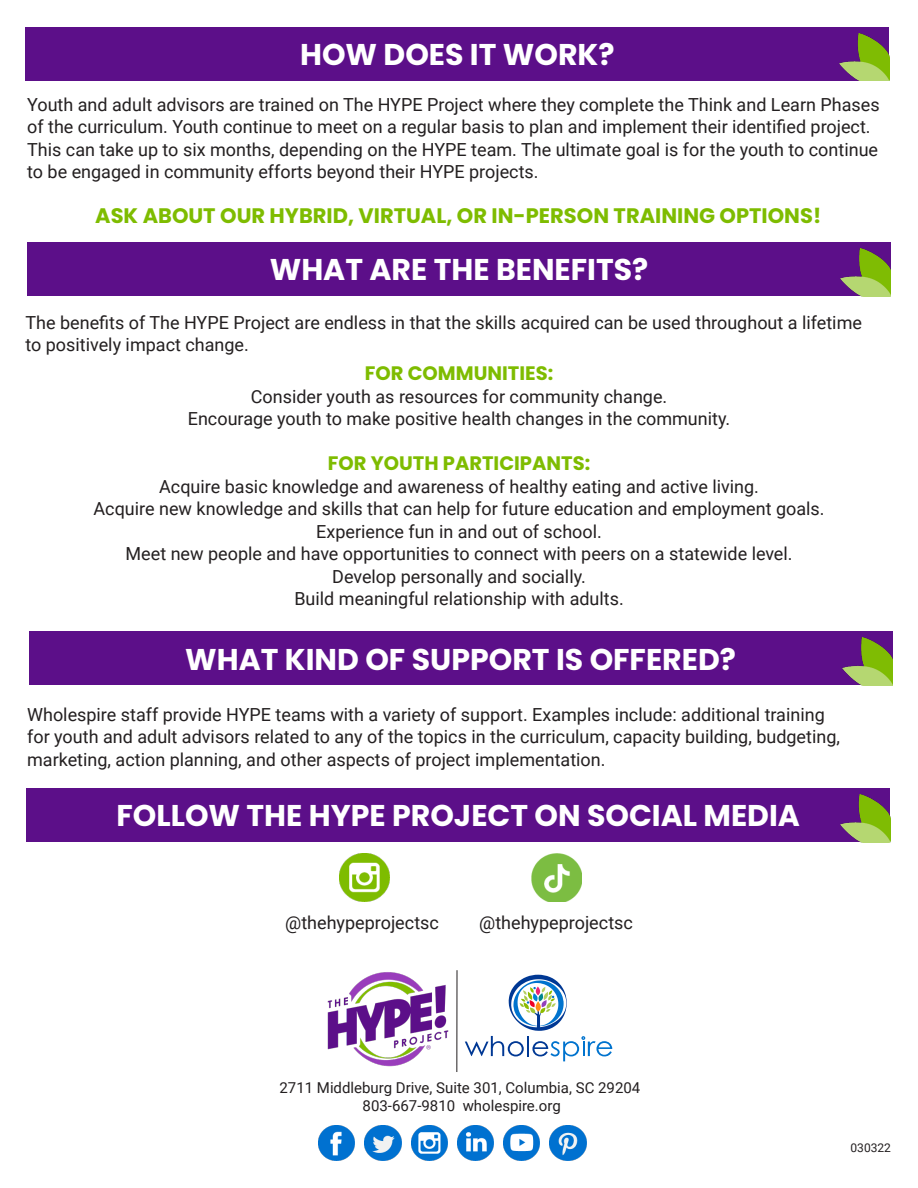
<style>
.page{position:relative;width:918px;height:1188px;background:#fff}
.page>*{position:absolute;margin:0;border:0;box-sizing:border-box;transform-origin:0 0}
.t1{font:700 30px "Poppins";color:#fff}
.t2{font:700 21px "Poppins";color:#7ebc00}
.t3{font:700 19.5px "Poppins";color:#7ebc00}
.t4{font:18px/22.5px "Roboto";color:#231f20}
.t5{font:15px "Roboto";color:#231f20}
.t6{font:12px "Roboto";color:#231f20}
</style>
<div class="page">
<img style="left:339px;top:854px;width:50px;height:47px">
<img style="left:531px;top:854px;width:50px;height:47px">
<div style="left:25px;top:27px;width:864px;height:54px;background:#5c0f89"></div>
<img style="left:839px;top:33px;width:50px;height:48px">
<div style="left:27px;top:242px;width:864px;height:54px;background:#5c0f89"></div>
<img style="left:841px;top:248px;width:50px;height:48px">
<div style="left:29px;top:632px;width:864px;height:53px;background:#5c0f89"></div>
<img style="left:842px;top:638px;width:51px;height:47px">
<img style="left:504px;top:1125px;width:36px;height:36px">
<img style="left:364px;top:1125px;width:37px;height:35px">
<img style="left:318px;top:1125px;width:36px;height:35px">
<img style="left:458px;top:1125px;width:36px;height:36px">
<img style="left:411px;top:1125px;width:37px;height:35px">
<img style="left:550px;top:1125px;width:36px;height:36px">
<div style="left:26px;top:788px;width:864px;height:54px;background:#5c0f89"></div>
<img style="left:840px;top:794px;width:50px;height:48px">
<svg style="left:465px;top:975px;width:147px;height:86px"></svg>
<img style="left:327px;top:972px;width:122px;height:95px">
<hr style="left:456px;top:970px;width:1px;height:102px;background:#231f20">
<p class="t1" style="left:300px;top:37px;width:316px">HOW DOES IT WORK?</p>
<p class="t4" style="left:27px;top:92px;width:854px">Youth and adult advisors are trained on The HYPE Project where they complete the Think and Learn Phases of the curriculum. Youth continue to meet on a regular basis to plan and implement their identified project.<br>This can take up to six months, depending on the HYPE team. The ultimate goal is for the youth to continue to be engaged in community efforts beyond their HYPE projects.</p>
<p class="t2" style="left:95px;top:204px;width:728px">ASK ABOUT OUR HYBRID, VIRTUAL, OR IN-PERSON TRAINING OPTIONS!</p>
<p class="t1" style="left:270px;top:253px;width:380px">WHAT ARE THE BENEFITS?</p>
<p class="t4" style="left:25px;top:310px;width:838px">The benefits of The HYPE Project are endless in that the skills acquired can be used throughout a lifetime to positively impact change.</p>
<p class="t3" style="left:365px;top:362px;width:190px">FOR COMMUNITIES:</p>
<p class="t4" style="left:251px;top:385px;width:418px">Consider youth as resources for community change.</p>
<p class="t4" style="left:188px;top:407px;width:544px">Encourage youth to make positive health changes in the community.</p>
<p class="t3" style="left:328px;top:452px;width:264px">FOR YOUTH PARTICIPANTS:</p>
<p class="t4" style="left:159px;top:475px;width:601px">Acquire basic knowledge and awareness of healthy eating and active living.</p>
<p class="t4" style="left:94px;top:497px;width:733px">Acquire new knowledge and skills that can help for future education and employment goals.</p>
<p class="t4" style="left:316px;top:520px;width:287px">Experience fun in and out of school.</p>
<p class="t4" style="left:126px;top:542px;width:669px">Meet new people and have opportunities to connect with peers on a statewide level.</p>
<p class="t4" style="left:332px;top:565px;width:255px">Develop personally and socially.</p>
<p class="t4" style="left:294px;top:587px;width:331px">Build meaningful relationship with adults.</p>
<p class="t1" style="left:185px;top:642px;width:552px">WHAT KIND OF SUPPORT IS OFFERED?</p>
<p class="t4" style="left:27px;top:702px;width:814px">Wholespire staff provide HYPE teams with a variety of support. Examples include: additional training for youth and adult advisors related to any of the topics in the curriculum, capacity building, budgeting, marketing, action planning, and other aspects of project implementation.</p>
<p class="t1" style="left:116px;top:799px;width:685px">FOLLOW THE HYPE PROJECT ON SOCIAL MEDIA</p>
<p class="t4" style="left:285px;top:910px;width:155px">@thehypeprojectsc</p>
<p class="t4" style="left:479px;top:910px;width:155px">@thehypeprojectsc</p>
<p class="t5" style="left:279px;top:1077px;width:362px">2711 Middleburg Drive, Suite 301, Columbia, SC 29204</p>
<p class="t5" style="left:363px;top:1095px;width:200px">803-667-9810 wholespire.org</p>
<p class="t6" style="left:851px;top:1139px;width:42px">030322</p>
</div>
